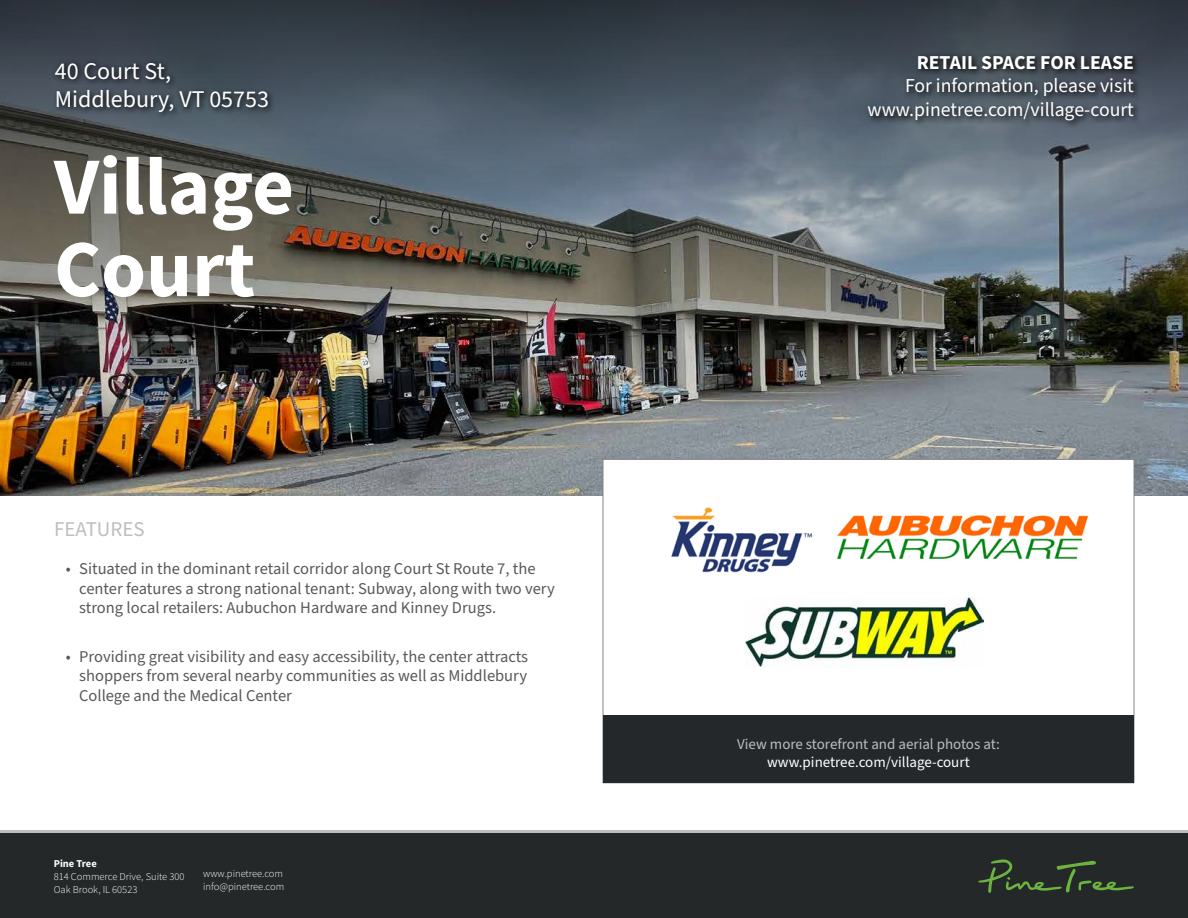
<style>
.page{position:relative;width:1188px;height:918px;background:#fff}
.page>*{position:absolute;margin:0;border:0;box-sizing:border-box;transform-origin:0 0}
.t1{font:700 81px/82.5px "Source Sans Pro";color:#fff}
.t2{font:24px/28.8px "Source Sans Pro";color:#fff}
.t3{font:21px "Source Sans Pro";color:#bcbec0}
.t4{font:19.65px/23.7px "Source Sans Pro";color:#fff;text-align:right}
.t5{font:700 19.65px "Source Sans Pro";color:#fff}
.t6{font:16.5px/19.8px "Source Sans Pro";color:#58595b}
.t7{font:15px "Source Sans Pro";color:#bcbec0}
.t8{font:15px "Source Sans Pro";color:#fff}
.t9{font:300 10.5px/12.6px "Source Sans Pro";color:#fff}
.t10{font:700 10.5px "Source Sans Pro";color:#fff}
</style>
<div class="page">
<img style="left:0;top:0;width:1188px;height:495px">
<div style="left:603px;top:716px;width:531px;height:67px;background:#24282a"></div>
<svg style="left:865px;top:52px;width:277px;height:77px"></svg>
<svg style="left:52px;top:59px;width:224px;height:61px;fill:#3e4953"></svg>
<img style="left:671px;top:507px;width:142px;height:66px">
<img style="left:837px;top:515px;width:252px;height:44px">
<img style="left:746px;top:597px;width:237px;height:69px">
<div style="left:0;top:833px;width:1188px;height:85px;background:#242829"></div>
<svg style="left:978px;top:860px;width:156px;height:33px"></svg>
<hr style="left:0;top:830px;width:1188px;height:3px;background:#bcbec0">
<h2 class="t2" style="left:55px;top:57px;width:216px">40 Court St,<br>Middlebury, VT 05753</h2>
<h1 class="t1" style="left:54px;top:144px;width:242px">Village<br>Court</h1>
<p class="t3" style="left:54px;top:515px;width:92px">FEATURES</p>
<p class="t6" style="left:79px;top:559px;width:477px;text-indent:-13px">• Situated in the dominant retail corridor along Court St Route 7, the center features a strong national tenant: Subway, along with two very strong local retailers: Aubuchon Hardware and Kinney Drugs.</p>
<p class="t6" style="left:79px;top:647px;width:450px;text-align:justify;text-indent:-13px">• Providing great visibility and easy accessibility, the center attracts shoppers from several nearby communities as well as Middlebury College and the Medical Center</p>
<p class="t10" style="left:54px;top:857px;width:45px">Pine Tree</p>
<p class="t9" style="left:54px;top:870px;width:132px">814 Commerce Drive, Suite 300<br>Oak Brook, IL 60523</p>
<p class="t9" style="left:203px;top:867px;width:82px">www.pinetree.com info@pinetree.com</p>
<p class="t5" style="left:917px;top:49px;width:219px">RETAIL SPACE FOR LEASE</p>
<p class="t4" style="left:868px;top:75px;width:268px">For information, please visit www.pinetree.com/village-court</p>
<p class="t7" style="left:737px;top:734px;width:264px">View more storefront and aerial photos at:</p>
<p class="t8" style="left:767px;top:752px;width:204px">www.pinetree.com/village-court</p>
</div>
